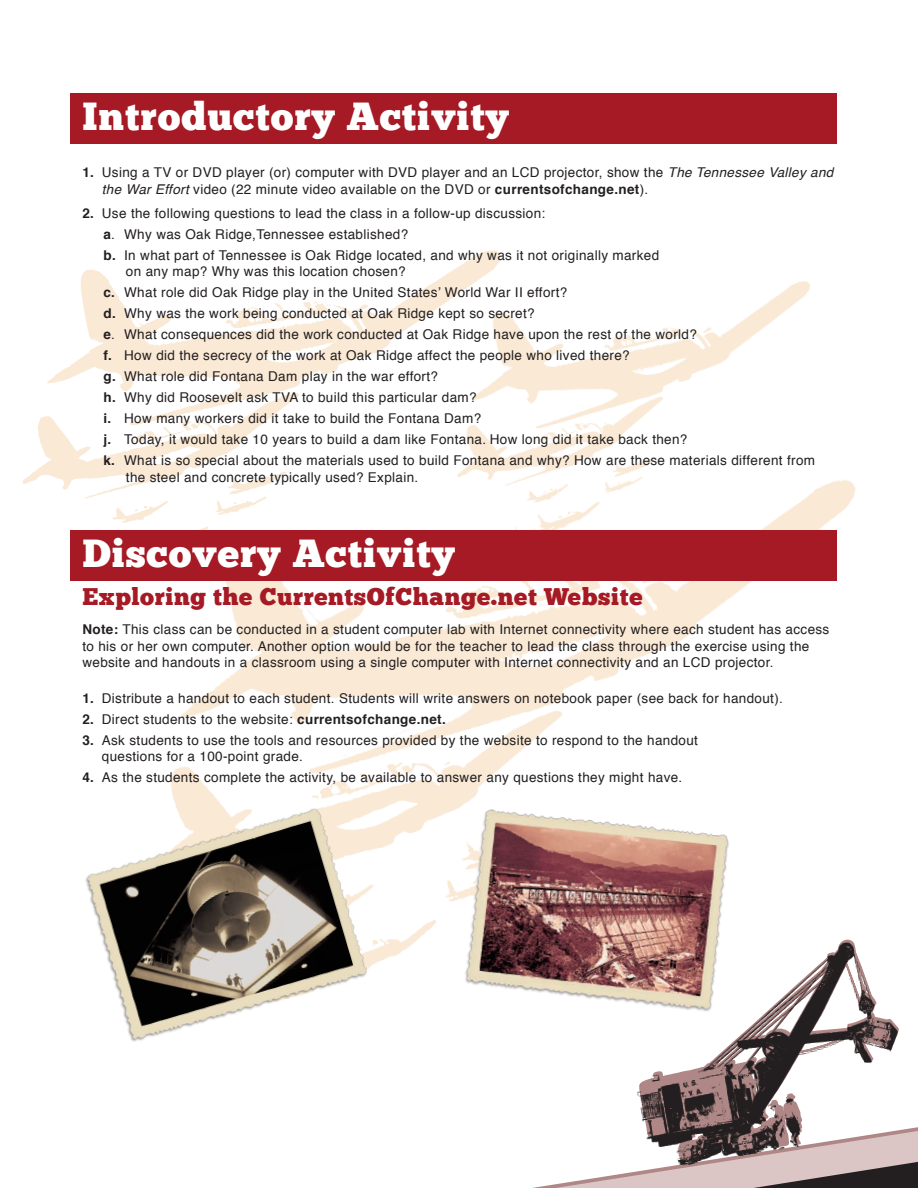
<style>
.page{position:relative;width:918px;height:1188px;background:#fff}
.page>*{position:absolute;margin:0;border:0;box-sizing:border-box;transform-origin:0 0}
.t1{font:39px "Chunk Five";letter-spacing:.025em;color:#fff}
.t2{font:24px "Chunk Five";letter-spacing:.025em;color:#a51a24}
.t3{font:13.5px/21px "Helvetica";letter-spacing:.025em;color:#231f20}
.s1{font-weight:700}
.s2{font-style:italic}
</style>
<div class="page">
<img style="left:528px;top:281px;width:282px;height:101px">
<img style="left:170px;top:382px;width:686px;height:581px">
<img style="left:22px;top:250px;width:506px;height:357px">
<img style="left:85px;top:800px;width:291px;height:242px">
<img style="left:455px;top:799px;width:286px;height:202px">
<svg style="left:532px;top:1174px;width:386px;height:14px"></svg>
<img style="left:616px;top:928px;width:302px;height:252px">
<div style="left:71px;top:93px;width:766px;height:51px;background:#a51a24"></div>
<div style="left:71px;top:530px;width:766px;height:51px;background:#a51a24"></div>
<h1 class="t1" style="left:82px;top:98px;width:428px">Introductory Activity</h1>
<p class="t3" style="left:102px;top:165px;width:733px;line-height:16.5px;text-indent:-19px"><span class="s1">1.</span> Using a TV or DVD player (or) computer with DVD player and an LCD projector, show the <span class="s2">The Tennessee Valley and the War Effort</span> video (22 minute video available on the DVD or <span class="s1">currentsofchange.net</span>).</p>
<p class="t3" style="left:103px;top:203px;width:557px;text-indent:-21px"><span class="s1">2.</span> Use the following questions to lead the class in a follow-up discussion:<br><span class="s1">a</span>. Why was Oak Ridge,Tennessee established?<br><span class="s1">b.</span> In what part of Tennessee is Oak Ridge located, and why was it not originally marked</p>
<p class="t3" style="left:103px;top:261px;width:713px;text-indent:23px">on any map? Why was this location chosen?<br><span class="s1">c.</span> What role did Oak Ridge play in the United States’ World War II effort?<br><span class="s1">d.</span> Why was the work being conducted at Oak Ridge kept so secret?<br><span class="s1">e</span>. What consequences did the work conducted at Oak Ridge have upon the rest of the world?<br><span class="s1">f.</span> How did the secrecy of the work at Oak Ridge affect the people who lived there?<br><span class="s1">g.</span> What role did Fontana Dam play in the war effort?<br><span class="s1">h.</span> Why did Roosevelt ask TVA to build this particular dam?<br><span class="s1">i.</span> How many workers did it take to build the Fontana Dam?<br><span class="s1">j.</span> Today, it would take 10 years to build a dam like Fontana. How long did it take back then?<br><span class="s1">k.</span> What is so special about the materials used to build Fontana and why? How are these materials different from</p>
<p class="t3" style="left:126px;top:467px;width:294px">the steel and concrete typically used? Explain.</p>
<h1 class="t1" style="left:82px;top:536px;width:374px">Discovery Activity</h1>
<h2 class="t2" style="left:82px;top:585px;width:562px">Exploring the CurrentsOfChange.net Website</h2>
<p class="t3" style="left:82px;top:622px;width:748px;line-height:16.5px"><span class="s1">Note:</span> This class can be conducted in a student computer lab with Internet connectivity where each student has access to his or her own computer. Another option would be for the teacher to lead the class through the exercise using the website and handouts in a classroom using a single computer with Internet connectivity and an LCD projector.</p>
<p class="t3" style="left:82px;top:688px;width:702px"><span class="s1">1.</span> Distribute a handout to each student. Students will write answers on notebook paper (see back for handout).</p>
<p class="t3" style="left:82px;top:709px;width:365px"><span class="s1">2.</span> Direct students to the website: <span class="s1">currentsofchange.net.</span></p>
<p class="t3" style="left:102px;top:732px;width:598px;line-height:16.5px;text-indent:-19px"><span class="s1">3.</span> Ask students to use the tools and resources provided by the website to respond to the handout questions for a 100-point grade.</p>
<p class="t3" style="left:82px;top:767px;width:601px"><span class="s1">4.</span> As the students complete the activity, be available to answer any questions they might have.</p>
</div>
